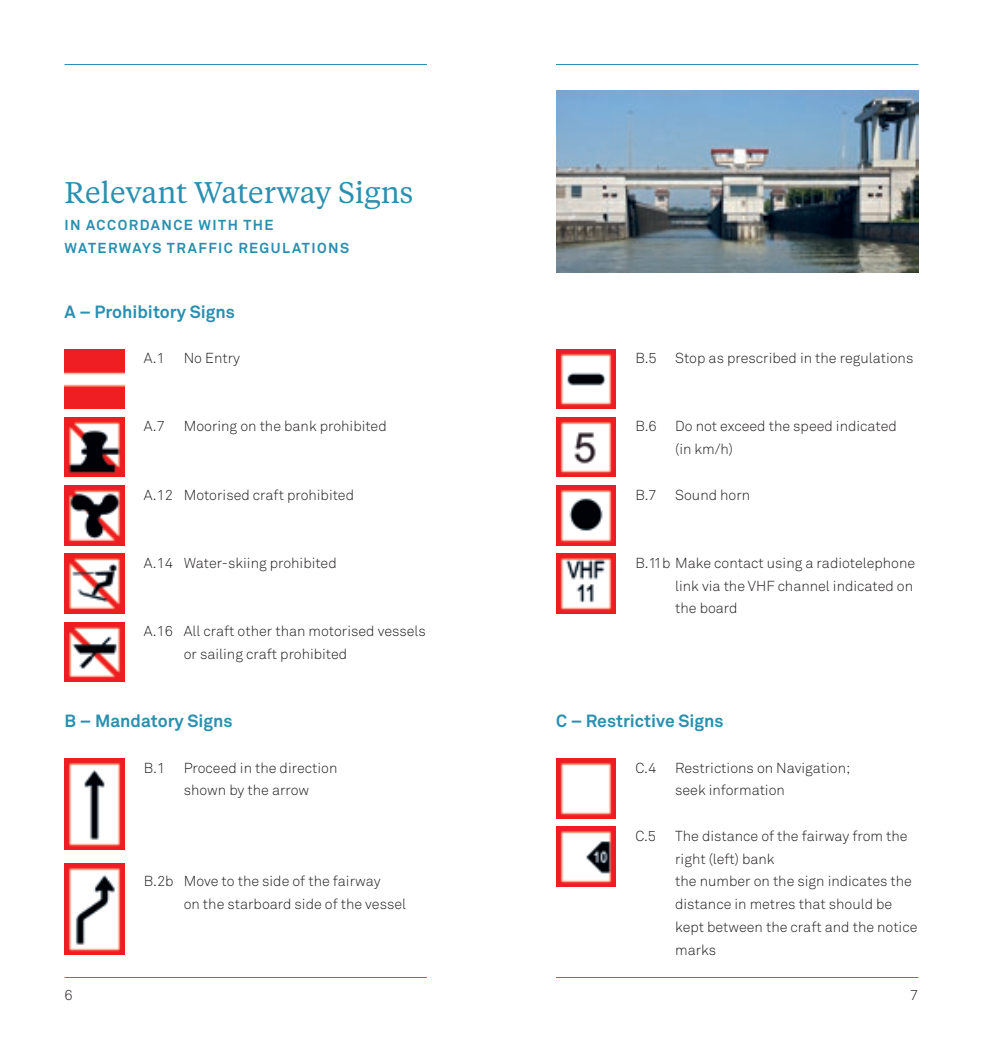
<style>
.page{position:relative;width:983px;height:1042px;background:#fff}
.page>*{position:absolute;margin:0;border:0;box-sizing:border-box;transform-origin:0 0}
.t1{font:29.75px "Tiempos Text";color:#2a8fb0}
.t2{font:700 17.5px "Akkurat Std";color:#2a8fb0}
.t3{font:300 14.35px/22.8px "Akkurat Std";color:#231f20}
.t4{font:700 14.35px "Akkurat Std";letter-spacing:.09em;color:#2a8fb0}
</style>
<div class="page">
<hr style="left:64px;top:64px;width:363px;height:1px;background:#2a8fb0">
<hr style="left:64px;top:977px;width:363px;height:1px;background:#2a8fb0">
<hr style="left:556px;top:64px;width:362px;height:1px;background:#2a8fb0">
<hr style="left:556px;top:977px;width:362px;height:1px;background:#2a8fb0">
<img style="left:64px;top:349px;width:60px;height:59px">
<img style="left:64px;top:417px;width:60px;height:60px">
<img style="left:64px;top:485px;width:60px;height:60px">
<img style="left:64px;top:554px;width:60px;height:59px">
<img style="left:64px;top:622px;width:60px;height:59px">
<img style="left:64px;top:758px;width:60px;height:92px">
<img style="left:64px;top:863px;width:60px;height:91px">
<img style="left:556px;top:349px;width:59px;height:59px">
<img style="left:556px;top:417px;width:59px;height:60px">
<img style="left:556px;top:485px;width:59px;height:60px">
<img style="left:556px;top:554px;width:59px;height:59px">
<img style="left:556px;top:758px;width:59px;height:60px">
<img style="left:556px;top:827px;width:59px;height:59px">
<img style="left:556px;top:90px;width:362px;height:182px">
<h1 class="t1" style="left:64px;top:173px;width:350px">Relevant Waterway Signs</h1>
<p class="t4" style="left:65px;top:216px;width:34px">IN ACCORDANCE</p>
<p class="t4" style="left:198px;top:216px;width:11px">WITH</p>
<p class="t4" style="left:243px;top:216px;width:11px">THE</p>
<p class="t4" style="left:65px;top:239px;width:26px">WATERWA</p>
<p class="t4" style="left:142px;top:239px;width:45px">YS TRAFFIC</p>
<p class="t4" style="left:238px;top:239px;width:22px">REGULATIONS</p>
<p class="t2" style="left:64px;top:301px;width:172px">A – PROHIBITORY SIGNS</p>
<p class="t3" style="left:144px;top:347px;width:22px">A.1</p>
<p class="t3" style="left:184px;top:347px;width:58px">No Entry</p>
<p class="t3" style="left:144px;top:415px;width:22px">A.7</p>
<p class="t3" style="left:184px;top:415px;width:204px">Mooring on the bank prohibited</p>
<p class="t3" style="left:144px;top:483px;width:211px">A.12 Motorised craft prohibited</p>
<p class="t3" style="left:144px;top:551px;width:194px">A.14 Water-skiing prohibited</p>
<p class="t3" style="left:184px;top:620px;width:244px;text-indent:-40px">A.16 All craft other than motorised vessels or sailing craft prohibited</p>
<p class="t3" style="left:635px;top:347px;width:23px">B.5</p>
<p class="t3" style="left:675px;top:347px;width:239px">Stop as prescribed in the regulations</p>
<p class="t3" style="left:635px;top:415px;width:23px">B.6</p>
<p class="t3" style="left:675px;top:415px;width:223px">Do not exceed the speed indicated (in km/h)</p>
<p class="t3" style="left:635px;top:483px;width:23px">B.7</p>
<p class="t3" style="left:675px;top:483px;width:77px">Sound horn</p>
<p class="t3" style="left:675px;top:551px;width:241px;text-indent:-40px">B.11b Make contact using a radiotelephone link via the VHF channel indicated on the board</p>
<p class="t2" style="left:64px;top:710px;width:170px">B – MANDATORY SIGNS</p>
<p class="t2" style="left:556px;top:710px;width:169px">C – RESTRICTIVE SIGNS</p>
<p class="t3" style="left:144px;top:756px;width:23px">B.1</p>
<p class="t3" style="left:184px;top:756px;width:155px">Proceed in the direction shown by the arrow</p>
<p class="t3" style="left:184px;top:870px;width:224px;text-indent:-40px">B.2b Move to the side of the fairway<br>on the starboard side of the vessel</p>
<p class="t3" style="left:635px;top:756px;width:22px">C.4</p>
<p class="t3" style="left:675px;top:756px;width:177px">Restrictions on Navigation; seek information</p>
<p class="t3" style="left:635px;top:824px;width:22px">C.5</p>
<p class="t3" style="left:675px;top:824px;width:244px">The distance of the fairway from the right (left) bank<br>the number on the sign indicates the distance in metres that should be kept between the craft and the notice marks</p>
<p class="t3" style="left:64px;top:984px;width:10px">6</p>
<p class="t3" style="left:910px;top:984px;width:10px">7</p>
</div>
